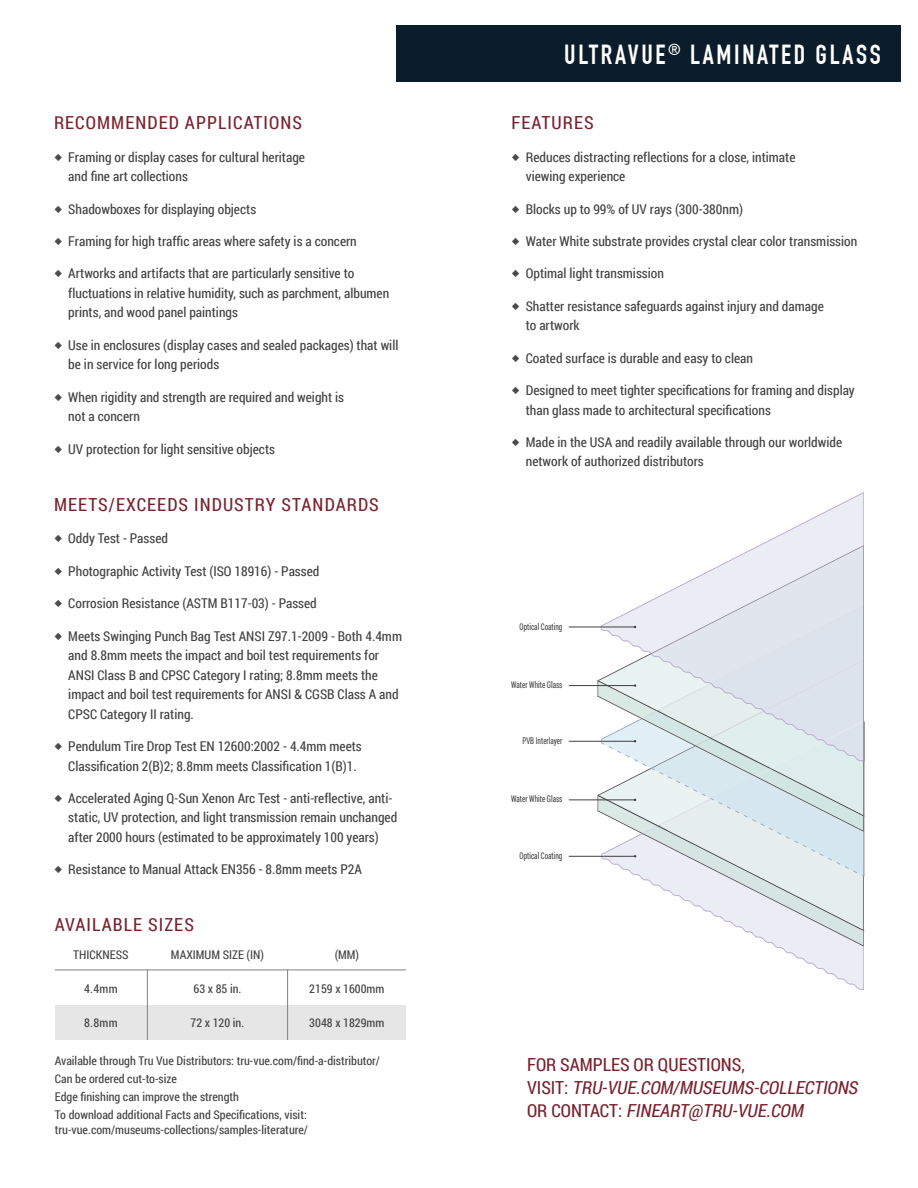
<style>
.page{position:relative;width:918px;height:1188px;background:#fff}
.page>*{position:absolute;margin:0;border:0;box-sizing:border-box;transform-origin:0 0}
.t1{font:700 27px "DIN Condensed";letter-spacing:.1em;color:#fff}
.t2{font:18px "Roboto Condensed";letter-spacing:.06em;color:#79212d}
.t3{font:italic 18px "Roboto Condensed";color:#79212d}
.t4{font:18px "Roboto Condensed";color:#79212d}
.t5{font:13.5px/19.5px "Roboto Condensed";color:#404040}
.t6{font:12px/18px "Roboto Condensed";color:#404040}
.t7{font:9.3px "Roboto Condensed";color:#404040;scale:.78 1}
.s1{font-family:"Minion Pro";font-size:18px;color:#494c4c}
.s2{font-style:normal}
</style>
<div class="page">
<hr style="left:569px;top:627px;width:66px;height:1px;background:#404040">
<hr style="left:569px;top:685px;width:66px;height:1px;background:#404040">
<hr style="left:569px;top:856px;width:66px;height:1px;background:#404040">
<hr style="left:569px;top:800px;width:66px;height:1px;background:#404040">
<hr style="left:569px;top:741px;width:66px;height:1px;background:#404040">
<svg style="left:597px;top:492px;width:268px;height:498px"></svg>
<div style="left:396px;top:26px;width:505px;height:56px;background:#0b1d2a"></div>
<div style="left:55px;top:1005px;width:351px;height:35px;background:#e6e6e6"></div>
<hr style="left:287px;top:970px;width:1px;height:70px;background:#808080">
<hr style="left:147px;top:970px;width:1px;height:70px;background:#808080">
<hr style="left:55px;top:970px;width:351px;height:1px;background:#808080">
<p class="t2" style="left:54px;top:110px;width:250px">RECOMMENDED APPLICATIONS</p>
<p class="t5" style="left:68px;top:147px;width:238px;text-indent:-14px"><span class="s1">◆</span> Framing or display cases for cultural heritage and fine art collections</p>
<p class="t5" style="left:54px;top:199px;width:204px"><span class="s1">◆</span> Shadowboxes for displaying objects</p>
<p class="t5" style="left:54px;top:231px;width:304px"><span class="s1">◆</span> Framing for high traffic areas where safety is a concern</p>
<p class="t5" style="left:68px;top:263px;width:323px;text-indent:-14px"><span class="s1">◆</span> Artworks and artifacts that are particularly sensitive to fluctuations in relative humidity, such as parchment, albumen prints, and wood panel paintings</p>
<p class="t5" style="left:68px;top:335px;width:332px;text-indent:-14px"><span class="s1">◆</span> Use in enclosures (display cases and sealed packages) that will be in service for long periods</p>
<p class="t5" style="left:68px;top:387px;width:277px;text-indent:-14px"><span class="s1">◆</span> When rigidity and strength are required and weight is not a concern</p>
<p class="t5" style="left:54px;top:439px;width:223px"><span class="s1">◆</span> UV protection for light sensitive objects</p>
<p class="t2" style="left:54px;top:492px;width:326px">MEETS/EXCEEDS INDUSTRY STANDARDS</p>
<p class="t5" style="left:54px;top:528px;width:116px"><span class="s1">◆</span> Oddy Test - Passed</p>
<p class="t5" style="left:54px;top:561px;width:267px"><span class="s1">◆</span> Photographic Activity Test (ISO 18916) - Passed</p>
<p class="t5" style="left:54px;top:593px;width:264px"><span class="s1">◆</span> Corrosion Resistance (ASTM B117-03) - Passed</p>
<p class="t5" style="left:68px;top:626px;width:335px;text-indent:-14px"><span class="s1">◆</span> Meets Swinging Punch Bag Test ANSI Z97.1-2009 - Both 4.4mm and 8.8mm meets the impact and boil test requirements for ANSI Class B and CPSC Category I rating; 8.8mm meets the impact and boil test requirements for ANSI &amp; CGSB Class A and CPSC Category II rating.</p>
<p class="t5" style="left:68px;top:736px;width:295px;text-indent:-14px"><span class="s1">◆</span> Pendulum Tire Drop Test EN 12600:2002 - 4.4mm meets<br>Classification 2(B)2; 8.8mm meets Classification 1(B)1.</p>
<p class="t5" style="left:68px;top:788px;width:330px;text-indent:-14px"><span class="s1">◆</span> Accelerated Aging Q-Sun Xenon Arc Test - anti-reflective, anti&shy;static, UV protection, and light transmission remain unchanged after 2000 hours (estimated to be approximately 100 years)</p>
<p class="t5" style="left:54px;top:859px;width:309px"><span class="s1">◆</span> Resistance to Manual Attack EN356 - 8.8mm meets P2A</p>
<p class="t2" style="left:55px;top:912px;width:141px">AVAILABLE SIZES</p>
<p class="t6" style="left:73px;top:946px;width:57px">THICKNESS</p>
<p class="t6" style="left:84px;top:979px;width:35px">4.4mm</p>
<p class="t6" style="left:84px;top:1014px;width:35px">8.8mm</p>
<p class="t6" style="left:171px;top:946px;width:95px">MAXIMUM SIZE (IN)</p>
<p class="t6" style="left:193px;top:979px;width:49px">63 x 85 in.</p>
<p class="t6" style="left:191px;top:1014px;width:55px">72 x 120 in.</p>
<p class="t6" style="left:335px;top:946px;width:26px">(MM)</p>
<p class="t6" style="left:309px;top:979px;width:77px">2159 x 1600mm</p>
<p class="t6" style="left:309px;top:1014px;width:77px">3048 x 1829mm</p>
<p class="t6" style="left:55px;top:1051px;width:327px">Available through Tru Vue Distributors: tru-vue.com/find-a-distributor/<br>Can be ordered cut-to-size</p>
<p class="t6" style="left:55px;top:1087px;width:253px">Edge finishing can improve the strength<br>To download additional Facts and Specifications, visit:</p>
<p class="t6" style="left:55px;top:1120px;width:255px">tru-vue.com/museums-collections/samples-literature/</p>
<p class="t1" style="left:564px;top:38px;width:318px">ULTRAVUE<sup>®</sup> LAMINATED GLASS</p>
<p class="t2" style="left:512px;top:110px;width:84px">FEATURES</p>
<p class="t5" style="left:526px;top:147px;width:271px;text-indent:-14px"><span class="s1">◆</span> Reduces distracting reflections for a close, intimate viewing experience</p>
<p class="t5" style="left:512px;top:199px;width:233px"><span class="s1">◆</span> Blocks up to 99% of UV rays (300-380nm)</p>
<p class="t5" style="left:512px;top:231px;width:347px"><span class="s1">◆</span> Water White substrate provides crystal clear color transmission</p>
<p class="t5" style="left:512px;top:263px;width:154px"><span class="s1">◆</span> Optimal light transmission</p>
<p class="t5" style="left:526px;top:296px;width:300px;text-indent:-14px"><span class="s1">◆</span> Shatter resistance safeguards against injury and damage to artwork</p>
<p class="t5" style="left:512px;top:348px;width:243px"><span class="s1">◆</span> Coated surface is durable and easy to clean</p>
<p class="t5" style="left:526px;top:380px;width:330px;text-indent:-14px"><span class="s1">◆</span> Designed to meet tighter specifications for framing and display than glass made to architectural specifications</p>
<p class="t5" style="left:526px;top:432px;width:318px;text-indent:-14px"><span class="s1">◆</span> Made in the USA and readily available through our worldwide network of authorized distributors</p>
<p class="t7" style="left:520px;top:620px;width:56px">Optical Coating</p>
<p class="t7" style="left:511px;top:678px;width:67px">Water White Glass</p>
<p class="t7" style="left:522px;top:734px;width:53px">PVB Interlayer</p>
<p class="t7" style="left:511px;top:793px;width:67px">Water White Glass</p>
<p class="t7" style="left:520px;top:849px;width:56px">Optical Coating</p>
<p class="t4" style="left:527px;top:1052px;width:219px">FOR SAMPLES OR QUESTIONS,</p>
<p class="t3" style="left:527px;top:1075px;width:336px"><span class="s2">V I S I T :</span> TRU-VUE.COM/MUSEUMS-COLLECTIONS</p>
<p class="t3" style="left:527px;top:1098px;width:282px"><span class="s2">O R C O N TA C T :</span> FINEART@TRU-VUE.COM</p>
</div>
